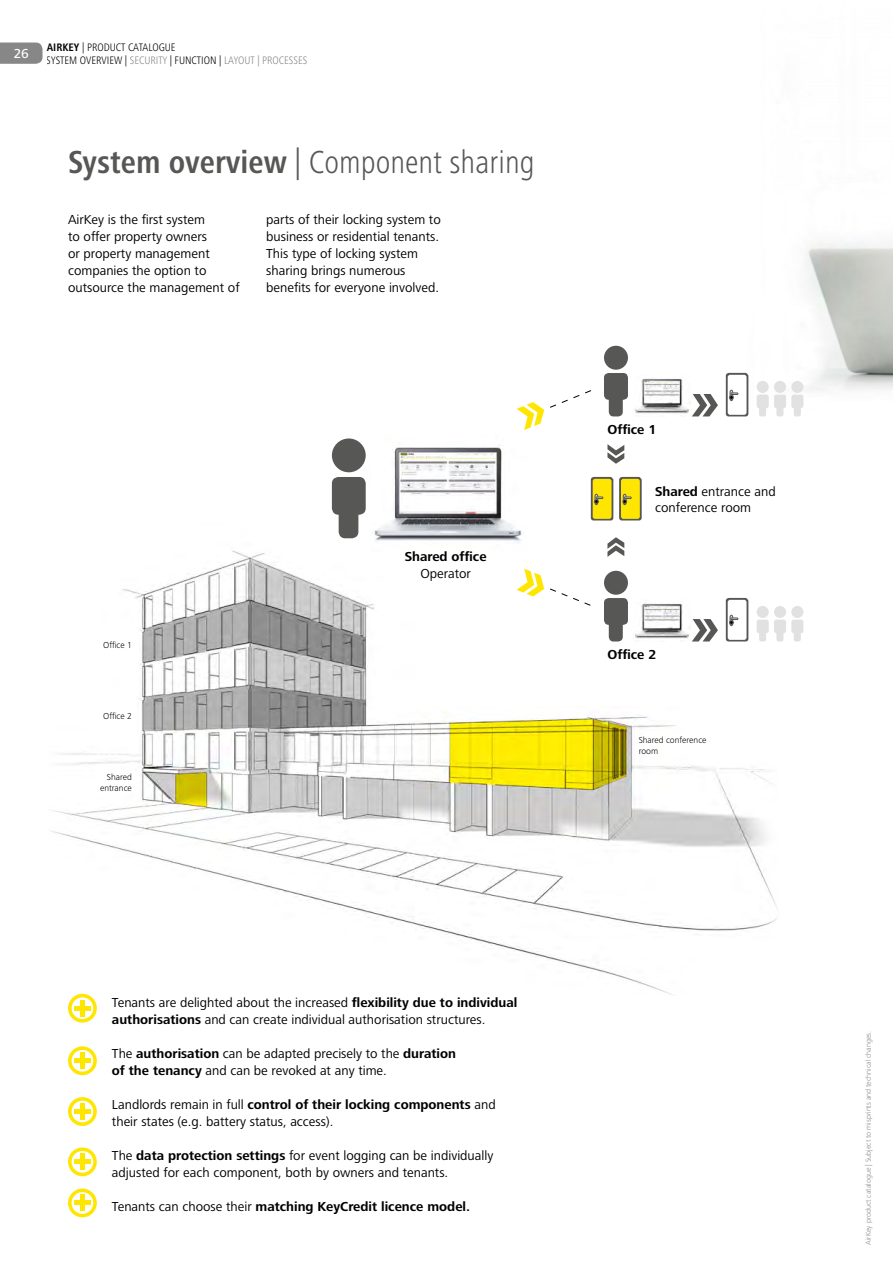
<style>
.page{position:relative;width:893px;height:1263px;background:#fff}
.page>*{position:absolute;margin:0;border:0;box-sizing:border-box;transform-origin:0 0}
.t1{font:300 condensed 33px "Frutiger Next LTCE";color:#575756}
.t2{font:13.5px/17px "Frutiger Next LTCE";color:#000}
.t3{font:700 13.5px "Frutiger Next LTCE";color:#000}
.t4{font:500 13.5px "Frutiger Next LTCE";color:#fff}
.t5{font:300 condensed 11.25px "Frutiger Next LTCE";color:#000}
.t6{font:300 9px/10.8px "Frutiger Next LTCE";color:#000}
.t7{font:300 7.5px "Frutiger Next LTCE";color:#878787}
.s1{font-weight:700}
.s2{color:#878787}
.s3{font-weight:400}
</style>
<div class="page">
<img style="left:725px;top:242px;width:168px;height:175px">
<img style="left:51px;top:524px;width:728px;height:472px">
<svg style="left:550px;top:390px;width:41px;height:18px"></svg>
<svg style="left:550px;top:588px;width:41px;height:18px"></svg>
<img style="left:369px;top:445px;width:157px;height:106px">
<div style="left:332px;top:438px;width:34px;height:34px;background:#575756;border-radius:50%"></div>
<div style="left:332px;top:477px;width:34px;height:38px;background:#575756;border-radius:7px"></div>
<div style="left:339px;top:495px;width:19px;height:43px;background:#575756;border-radius:7px"></div>
<svg style="left:517px;top:402px;width:27px;height:28px"></svg>
<svg style="left:607px;top:444px;width:17px;height:20px"></svg>
<svg style="left:607px;top:537px;width:17px;height:20px"></svg>
<svg style="left:517px;top:569px;width:27px;height:27px"></svg>
<svg style="left:726px;top:373px;width:22px;height:43px"></svg>
<svg style="left:726px;top:598px;width:22px;height:43px"></svg>
<svg style="left:591px;top:477px;width:22px;height:43px"></svg>
<svg style="left:619px;top:477px;width:23px;height:43px"></svg>
<div style="left:604px;top:346px;width:24px;height:24px;background:#575756;border-radius:50%"></div>
<div style="left:604px;top:373px;width:24px;height:27px;background:#575756;border-radius:5px"></div>
<div style="left:609px;top:386px;width:14px;height:30px;background:#575756;border-radius:5px"></div>
<div style="left:604px;top:571px;width:24px;height:24px;background:#575756;border-radius:50%"></div>
<div style="left:604px;top:598px;width:24px;height:27px;background:#575756;border-radius:5px"></div>
<div style="left:609px;top:611px;width:14px;height:30px;background:#575756;border-radius:5px"></div>
<svg style="left:692px;top:394px;width:26px;height:22px"></svg>
<svg style="left:692px;top:619px;width:26px;height:22px"></svg>
<img style="left:635px;top:378px;width:55px;height:36px">
<img style="left:634px;top:599px;width:56px;height:42px">
<div style="left:757px;top:381px;width:12px;height:12px;background:#e1e1e1;border-radius:50%"></div>
<div style="left:757px;top:395px;width:12px;height:13px;background:#e1e1e1;border-radius:2px"></div>
<div style="left:759px;top:401px;width:7px;height:15px;background:#e1e1e1;border-radius:2px"></div>
<div style="left:774px;top:381px;width:12px;height:12px;background:#e1e1e1;border-radius:50%"></div>
<div style="left:774px;top:395px;width:12px;height:13px;background:#e1e1e1;border-radius:2px"></div>
<div style="left:776px;top:401px;width:7px;height:15px;background:#e1e1e1;border-radius:2px"></div>
<div style="left:791px;top:381px;width:12px;height:12px;background:#e1e1e1;border-radius:50%"></div>
<div style="left:791px;top:395px;width:12px;height:13px;background:#e1e1e1;border-radius:2px"></div>
<div style="left:794px;top:401px;width:7px;height:15px;background:#e1e1e1;border-radius:2px"></div>
<div style="left:757px;top:606px;width:12px;height:12px;background:#e1e1e1;border-radius:50%"></div>
<div style="left:757px;top:620px;width:12px;height:13px;background:#e1e1e1;border-radius:2px"></div>
<div style="left:759px;top:626px;width:7px;height:15px;background:#e1e1e1;border-radius:2px"></div>
<div style="left:774px;top:606px;width:12px;height:12px;background:#e1e1e1;border-radius:50%"></div>
<div style="left:774px;top:620px;width:12px;height:13px;background:#e1e1e1;border-radius:2px"></div>
<div style="left:776px;top:626px;width:7px;height:15px;background:#e1e1e1;border-radius:2px"></div>
<div style="left:791px;top:606px;width:12px;height:12px;background:#e1e1e1;border-radius:50%"></div>
<div style="left:791px;top:620px;width:12px;height:13px;background:#e1e1e1;border-radius:2px"></div>
<div style="left:794px;top:626px;width:7px;height:15px;background:#e1e1e1;border-radius:2px"></div>
<div style="left:68px;top:1188px;width:29px;height:29px;border:4px solid #ffe600;border-radius:50%"></div>
<hr style="left:74px;top:1201px;width:16px;height:4px;background:#ffe600">
<hr style="left:80px;top:1195px;width:4px;height:16px;background:#ffe600">
<div style="left:68px;top:1147px;width:29px;height:29px;border:4px solid #ffe600;border-radius:50%"></div>
<hr style="left:74px;top:1160px;width:16px;height:4px;background:#ffe600">
<hr style="left:80px;top:1154px;width:4px;height:16px;background:#ffe600">
<div style="left:68px;top:1097px;width:29px;height:29px;border:4px solid #ffe600;border-radius:50%"></div>
<hr style="left:74px;top:1109px;width:16px;height:4px;background:#ffe600">
<hr style="left:80px;top:1103px;width:4px;height:16px;background:#ffe600">
<div style="left:68px;top:1046px;width:29px;height:29px;border:4px solid #ffe600;border-radius:50%"></div>
<hr style="left:74px;top:1059px;width:16px;height:4px;background:#ffe600">
<hr style="left:80px;top:1053px;width:4px;height:16px;background:#ffe600">
<div style="left:68px;top:994px;width:29px;height:28px;border:4px solid #ffe600;border-radius:50%"></div>
<hr style="left:74px;top:1006px;width:16px;height:4px;background:#ffe600">
<hr style="left:80px;top:1000px;width:4px;height:16px;background:#ffe600">
<svg style="left:0;top:43px;width:43px;height:21px"></svg>
<p class="t4" style="left:14px;top:46px;width:17px">26</p>
<p class="t5" style="left:47px;top:41px;width:130px"><span class="s1">AIRKEY</span> | PRODUCT CATALOGUE</p>
<p class="t5" style="left:47px;top:54px;width:262px">SYSTEM OVERVIEW | <span class="s2">SECURITY</span> | FUNCTION | <span class="s2">LAYOUT | PROCESSES</span></p>
<h1 class="t1" style="left:68px;top:143px;width:468px"><span class="s1">System overview</span> | Component sharing</h1>
<p class="t2" style="left:68px;top:211px;width:173px">AirKey is the first system<br>to offer property owners<br>or property management companies the option to outsource the management of</p>
<p class="t2" style="left:266px;top:211px;width:176px">parts of their locking system to business or residential tenants.<br>This type of locking system sharing brings numerous benefits for everyone involved.</p>
<p class="t6" style="left:103px;top:639px;width:30px">Office 1</p>
<p class="t6" style="left:103px;top:710px;width:30px">Office 2</p>
<p class="t6" style="left:100px;top:772px;width:33px;text-align:right">Shared entrance</p>
<p class="t3" style="left:405px;top:549px;width:83px">Shared office</p>
<p class="t2" style="left:420px;top:565px;width:52px">Operator</p>
<p class="t3" style="left:608px;top:422px;width:50px">Office 1</p>
<p class="t2" style="left:655px;top:483px;width:122px;line-height:16.5px"><span class="s1">Shared</span> entrance and conference room</p>
<p class="t3" style="left:608px;top:647px;width:50px">Office 2</p>
<p class="t6" style="left:639px;top:735px;width:69px">Shared conference room</p>
<p class="t2" style="left:112px;top:994px;width:407px">Tenants are delighted about the increased <span class="s1">flexibility due to individual authorisations</span> and can create individual authorisation structures.</p>
<p class="t2" style="left:112px;top:1045px;width:346px">The <span class="s1">authorisation</span> can be adapted precisely to the <span class="s1">duration of the tenancy</span> and can be revoked at any time.</p>
<p class="t2" style="left:112px;top:1096px;width:385px">Landlords remain in full <span class="s1">control of their locking components</span> and their states (e.g. battery status, access).</p>
<p class="t2" style="left:112px;top:1147px;width:383px">The <span class="s1">data protection settings</span> for event logging can be individually adjusted for each component, both by owners and tenants.</p>
<p class="t3" style="left:112px;top:1198px;width:360px"><span class="s3">Tenants can choose their</span> matching KeyCredit licence model.</p>
<p class="t7" style="left:864px;top:1245px;width:215px;rotate:-90deg">AirKey product catalogue | Subject to misprints and technical changes.</p>
</div>
